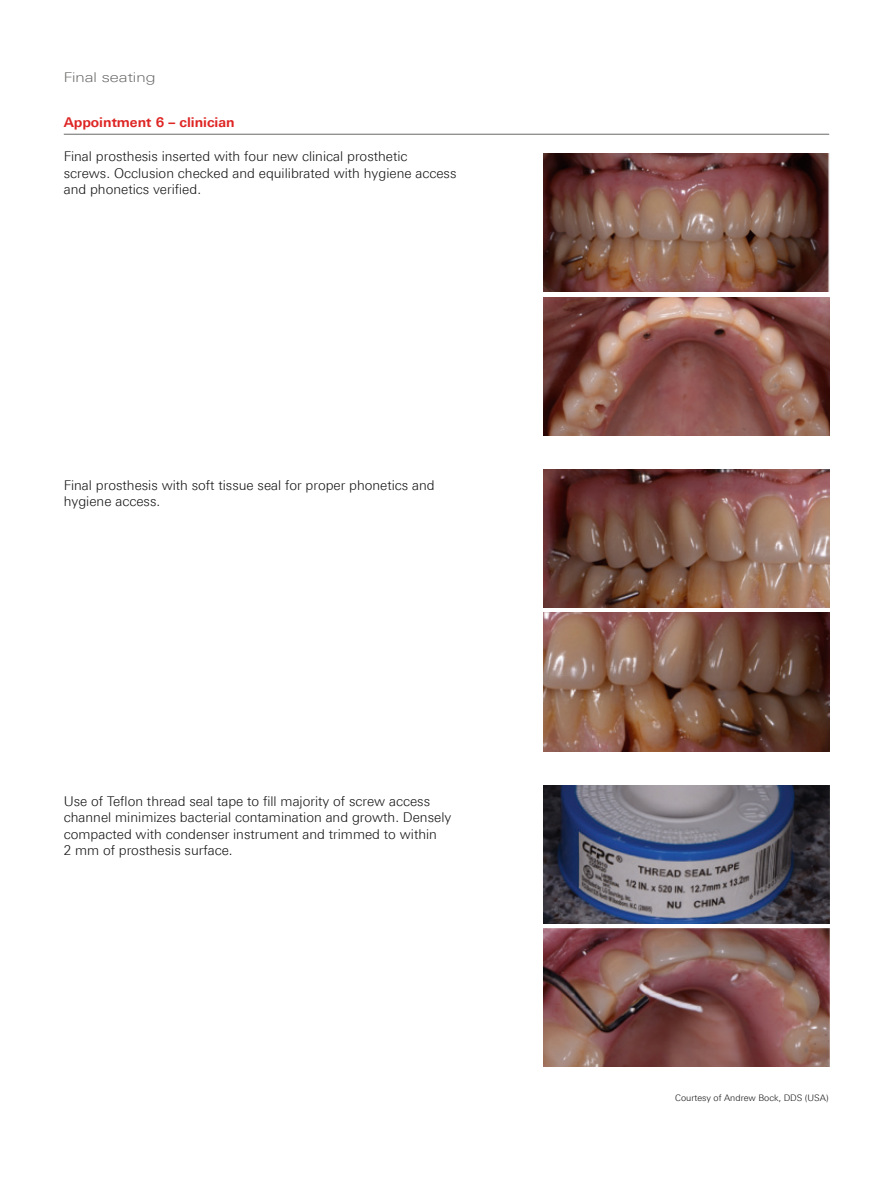
<style>
.page{position:relative;width:893px;height:1191px;background:#fff}
.page>*{position:absolute;margin:0;border:0;box-sizing:border-box;transform-origin:0 0}
.t1{font:300 13.5px/16.5px "Linotype Univers 330";color:#131413}
.t2{font:700 13.5px "Linotype Univers 630";color:#de2625}
.t3{font:300 13.5px "Linotype Univers 340 Ex";color:#686867}
.t4{font:300 9px "Linotype Univers 330";color:#131413}
</style>
<div class="page">
<hr style="left:64px;top:134px;width:765px;height:1px;background:#686867">
<img style="left:543px;top:153px;width:286px;height:139px">
<img style="left:543px;top:785px;width:286px;height:138px">
<img style="left:543px;top:469px;width:286px;height:138px">
<img style="left:543px;top:297px;width:286px;height:138px">
<img style="left:543px;top:928px;width:286px;height:139px">
<img style="left:543px;top:613px;width:286px;height:138px">
<p class="t3" style="left:64px;top:72px;width:93px">Final seating</p>
<p class="t2" style="left:64px;top:117px;width:172px">Appointment 6 – clinician</p>
<p class="t1" style="left:64px;top:150px;width:394px">Final prosthesis inserted with four new clinical prosthetic screws. Occlusion checked and equilibrated with hygiene access and phonetics verified.</p>
<p class="t1" style="left:64px;top:478px;width:372px">Final prosthesis with soft tissue seal for proper phonetics and hygiene access.</p>
<p class="t1" style="left:64px;top:794px;width:389px">Use of Teflon thread seal tape to fill majority of screw access channel minimizes bacterial contamination and growth. Densely compacted with condenser instrument and trimmed to within<br>2 mm of prosthesis surface.</p>
<p class="t4" style="left:675px;top:1094px;width:155px">Courtesy of Andrew Bock, DDS (USA)</p>
</div>
